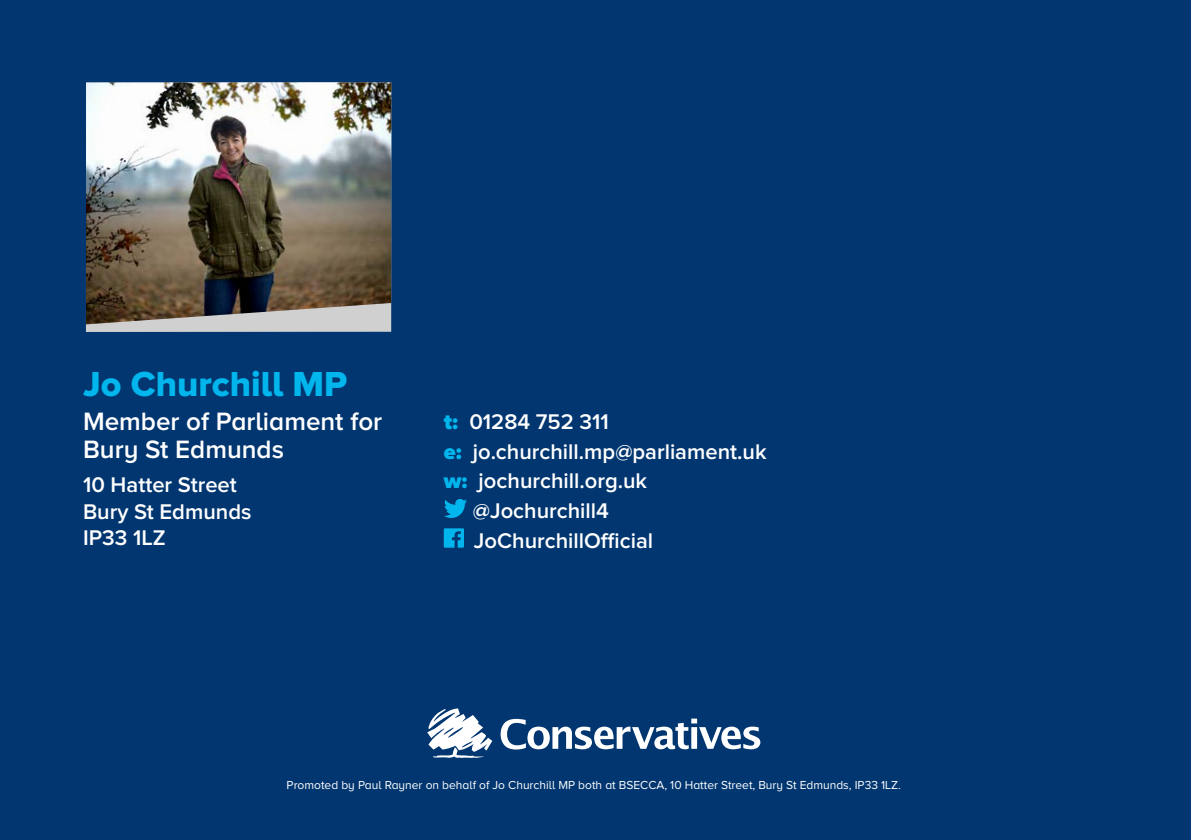
<style>
.page{position:relative;width:1191px;height:840px;background:#fff}
.page>*{position:absolute;margin:0;border:0;box-sizing:border-box;transform-origin:0 0}
.t1{font:36px "Proxima Nova A Extrabld";color:#00b6ed}
.t2{font:600 26px/28px "Proxima Nova A";color:#fff}
.t3{font:600 22px/26.4px "Proxima Nova";color:#fff}
.t4{font:12px "Proxima Nova A";color:#fff}
.s1{font-weight:900;color:#00b6ed}
</style>
<div class="page">
<div style="left:0;top:0;width:1191px;height:839px;background:#013670"></div>
<svg style="left:444px;top:499px;width:23px;height:18px"></svg>
<svg style="left:444px;top:528px;width:20px;height:19px"></svg>
<div style="left:86px;top:82px;width:305px;height:250px;background:#d0d0d0"></div>
<img style="left:86px;top:82px;width:305px;height:242px">
<svg style="left:500px;top:718px;width:260px;height:31px"></svg>
<svg style="left:427px;top:708px;width:65px;height:49px"></svg>
<h1 class="t1" style="left:83px;top:363px;width:266px">Jo Churchill MP</h1>
<p class="t2" style="left:83px;top:406px;width:301px">Member of Parliament for<br>Bury St Edmunds</p>
<p class="t3" style="left:83px;top:471px;width:170px">10 Hatter Street<br>Bury St Edmunds<br>IP33 1LZ</p>
<p class="t3" style="left:444px;top:408px;width:167px"><span class="s1">t:</span> 01284 752 311</p>
<p class="t3" style="left:444px;top:438px;width:324px"><span class="s1">e:</span> jo.churchill.mp@parliament.uk</p>
<p class="t3" style="left:444px;top:468px;width:205px"><span class="s1">w:</span> jochurchill.org.uk</p>
<p class="t3" style="left:473px;top:497px;width:138px">@Jochurchill4</p>
<p class="t3" style="left:474px;top:527px;width:181px">JoChurchillOfficial</p>
<p class="t4" style="left:287px;top:777px;width:616px">Promoted by Paul Rayner on behalf of Jo Churchill MP both at BSECCA, 10 Hatter Street, Bury St Edmunds, IP33 1LZ.</p>
</div>
